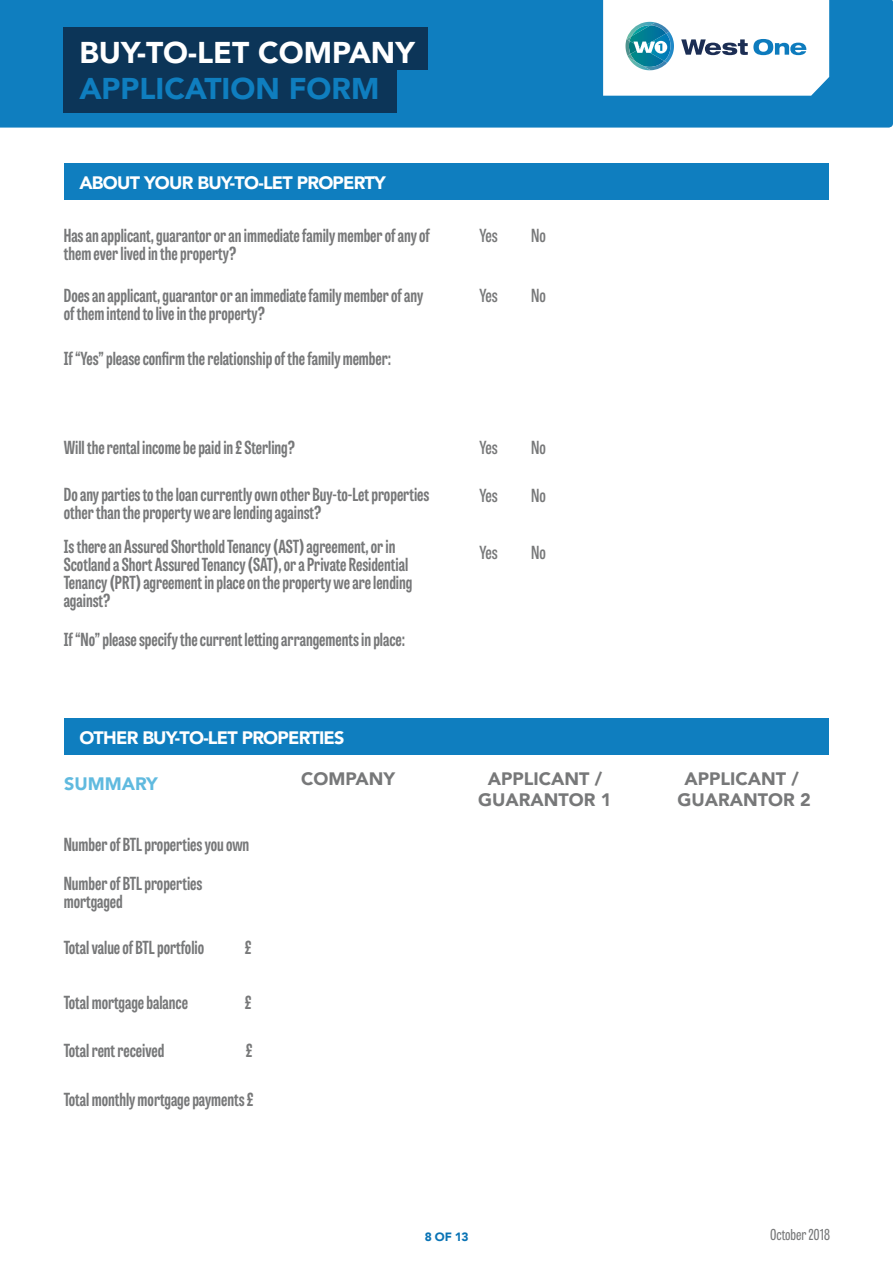
<style>
.page{position:relative;width:893px;height:1263px;background:#fff}
.page>*{position:absolute;margin:0;border:0;box-sizing:border-box;transform-origin:0 0}
.t1{font:900 30px "Avenir";color:#fff}
.t2{font:900 30px "Avenir";color:#0f7ebf}
.t3{font:700 18px/18px "Tablet Gothic Compressed";color:#777879}
.t4{font:900 18px "Avenir";letter-spacing:-.04em;color:#fff}
.t5{font:900 18px/21.6px "Avenir";color:#777879;text-align:center}
.t6{font:600 18px "Tablet Gothic Compressed";color:#777879}
.t7{font:900 18px "Avenir";color:#60badf}
.t8{font:15px "Tablet Gothic Compressed";color:#777879}
.t9{font:900 12px "Avenir";color:#0a74b5}
</style>
<div class="page">
<div style="left:0;top:0;width:893px;height:128px;background:#0f7ebf"></div>
<div style="left:64px;top:28px;width:364px;height:42px;background:#0c3558"></div>
<div style="left:64px;top:70px;width:333px;height:43px;background:#0c3558"></div>
<svg style="left:603px;top:0;width:226px;height:96px"></svg>
<div style="left:64px;top:163px;width:765px;height:37px;background:#0f7ebf"></div>
<div style="left:64px;top:718px;width:765px;height:37px;background:#0f7ebf"></div>
<h1 class="t1" style="left:79px;top:26px;width:337px">BUY-TO-LET COMPANY</h1>
<h1 class="t2" style="left:79px;top:62px;width:301px">APPLICATION FORM</h1>
<p class="t4" style="left:79px;top:167px;width:308px">ABOUT YOUR BUY-TO-LET PROPERTY</p>
<p class="t3" style="left:64px;top:226px;width:368px">Has an applicant, guarantor or an immediate family member of any of them ever lived in the property?</p>
<p class="t3" style="left:64px;top:285px;width:361px">Does an applicant, guarantor or an immediate family member of any of them intend to live in the property?</p>
<p class="t3" style="left:64px;top:348px;width:329px">If “Yes” please confirm the relationship of the family member:</p>
<p class="t3" style="left:64px;top:438px;width:233px">Will the rental income be paid in £ Sterling?</p>
<p class="t3" style="left:64px;top:485px;width:367px">Do any parties to the loan currently own other Buy-to-Let properties other than the property we are lending against?</p>
<p class="t3" style="left:64px;top:536px;width:350px">Is there an Assured Shorthold Tenancy (AST) agreement, or in Scotland a Short Assured Tenancy (SAT), or a Private Residential Tenancy (PRT) agreement in place on the property we are lending against?</p>
<p class="t3" style="left:64px;top:630px;width:343px">If “No” please specify the current letting arrangements in place:</p>
<p class="t4" style="left:79px;top:722px;width:267px">OTHER BUY-TO-LET PROPERTIES</p>
<p class="t6" style="left:479px;top:223px;width:20px">Yes</p>
<p class="t6" style="left:531px;top:223px;width:16px">No</p>
<p class="t6" style="left:479px;top:283px;width:20px">Yes</p>
<p class="t6" style="left:531px;top:283px;width:16px">No</p>
<p class="t6" style="left:479px;top:435px;width:20px">Yes</p>
<p class="t6" style="left:531px;top:435px;width:16px">No</p>
<p class="t6" style="left:479px;top:483px;width:20px">Yes</p>
<p class="t6" style="left:531px;top:483px;width:16px">No</p>
<p class="t6" style="left:479px;top:540px;width:20px">Yes</p>
<p class="t6" style="left:531px;top:540px;width:16px">No</p>
<p class="t7" style="left:64px;top:768px;width:95px">SUMMARY</p>
<p class="t5" style="left:301px;top:767px;width:95px">COMPANY</p>
<p class="t5" style="left:478px;top:767px;width:135px">APPLICANT /<br>GUARANTOR 1</p>
<p class="t5" style="left:677px;top:767px;width:135px">APPLICANT /<br>GUARANTOR 2</p>
<p class="t3" style="left:64px;top:824px;width:187px;line-height:39.3px">Number of BTL properties you own<br>Number of BTL properties</p>
<p class="t3" style="left:64px;top:891px;width:60px">mortgaged</p>
<p class="t3" style="left:64px;top:938px;width:142px">Total value of BTL portfolio</p>
<p class="t3" style="left:245px;top:938px;width:8px">£</p>
<p class="t3" style="left:64px;top:993px;width:126px">Total mortgage balance</p>
<p class="t3" style="left:245px;top:993px;width:8px">£</p>
<p class="t3" style="left:64px;top:1041px;width:102px">Total rent received</p>
<p class="t3" style="left:246px;top:1041px;width:8px">£</p>
<p class="t3" style="left:64px;top:1089px;width:191px">Total monthly mortgage payments £</p>
<p class="t9" style="left:425px;top:1227px;width:45px">8 OF 13</p>
<p class="t8" style="left:770px;top:1224px;width:62px">October 2018</p>
</div>
